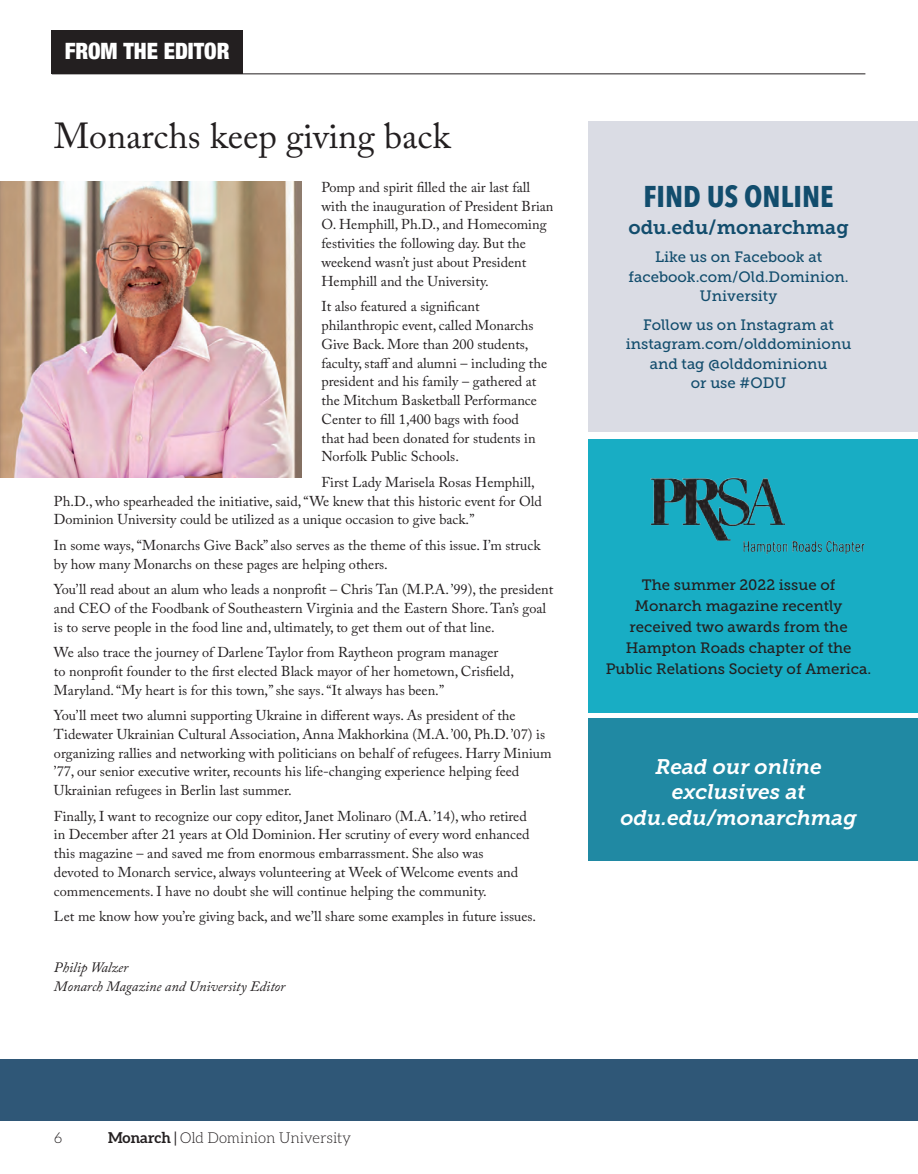
<style>
.page{position:relative;width:918px;height:1174px;background:#fff}
.page>*{position:absolute;margin:0;border:0;box-sizing:border-box;transform-origin:0 0}
.t1{font:36px "Adobe Caslon Pro";color:#231f20}
.t2{font:700 30px "Avenir Next Condensed";color:#124d6d}
.t3{font:900 condensed 22.5px "Helvetica Neue";color:#fff}
.t4{font:italic 21px/25.5px "Museo Slab 700";color:#fff;text-align:center}
.t5{font:19.5px "Museo Slab 700";color:#124d6d}
.t6{font:15px/19.5px "Museo Slab 500";color:#124d6d;text-align:center}
.t7{font:15px/21px "Museo Slab 500";color:#231f20;text-align:center}
.t8{font:300 15px "Aleo";color:#231f20}
.t9{font:14.25px/18.8px "Adobe Caslon Pro";color:#231f20}
.t10{font:italic 14.25px/18.8px "Adobe Caslon Pro";color:#231f20}
.s1{font-weight:700}
.s2{font-weight:400}
</style>
<div class="page">
<img style="left:0;top:182px;width:301px;height:296px">
<hr style="left:52px;top:73px;width:813px;height:1px;background:#231f20">
<div style="left:51px;top:30px;width:192px;height:44px;background:#231f20"></div>
<div style="left:0;top:1059px;width:918px;height:62px;background:#2f5777"></div>
<div style="left:588px;top:439px;width:330px;height:273px;background:#18adc4"></div>
<div style="left:588px;top:718px;width:330px;height:143px;background:#2089a3"></div>
<img style="left:650px;top:477px;width:215px;height:78px">
<div style="left:588px;top:122px;width:330px;height:310px;background:#dadce4"></div>
<h3 class="t3" style="left:65px;top:32px;width:166px">FROM THE EDITOR</h3>
<h1 class="t1" style="left:54px;top:114px;width:398px">Monarchs keep giving back</h1>
<p class="t9" style="left:321px;top:178px;width:234px">Pomp and spirit filled the air last fall with the inauguration of President Brian O. Hemphill, Ph.D., and Homecoming festivities the following day. But the weekend wasn’t just about President Hemphill and the University.</p>
<p class="t9" style="left:321px;top:297px;width:227px">It also featured a significant philanthropic event, called Monarchs Give Back. More than 200 students, faculty, staff and alumni – including the president and his family – gathered at the Mitchum Basketball Performance Center to fill 1,400 bags with food<br>that had been donated for students in Norfolk Public Schools.</p>
<p class="t9" style="left:54px;top:472px;width:490px;text-indent:267px">First Lady Marisela Rosas Hemphill,<br>Ph.D., who spearheaded the initiative, said, “We knew that this historic event for Old<br>Dominion University could be utilized as a unique occasion to give back.”</p>
<p class="t9" style="left:54px;top:535px;width:488px">In some ways, “Monarchs Give Back” also serves as the theme of this issue. I’m struck by how many Monarchs on these pages are helping others.</p>
<p class="t9" style="left:54px;top:580px;width:501px">You’ll read about an alum who leads a nonprofit – Chris Tan (M.P.A. ’99), the president and CEO of the Foodbank of Southeastern Virginia and the Eastern Shore. Tan’s goal is to serve people in the food line and, ultimately, to get them out of that line.</p>
<p class="t9" style="left:54px;top:643px;width:462px">We also trace the journey of Darlene Taylor from Raytheon program manager<br>to nonprofit founder to the first elected Black mayor of her hometown, Crisfield,<br>Maryland. “My heart is for this town,” she says. “It always has been.”</p>
<p class="t9" style="left:54px;top:706px;width:499px">You’ll meet two alumni supporting Ukraine in different ways. As president of the Tidewater Ukrainian Cultural Association, Anna Makhorkina (M.A. ’00, Ph.D. ’07) is organizing rallies and networking with politicians on behalf of refugees. Harry Minium ’77, our senior executive writer, recounts his life-changing experience helping feed Ukrainian refugees in Berlin last summer.</p>
<p class="t9" style="left:54px;top:806px;width:477px">Finally, I want to recognize our copy editor, Janet Molinaro (M.A. ’14), who retired in December after 21 years at Old Dominion. Her scrutiny of every word enhanced this magazine – and saved me from enormous embarrassment. She also was devoted to Monarch service, always volunteering at Week of Welcome events and commencements. I have no doubt she will continue helping the community.</p>
<p class="t9" style="left:54px;top:907px;width:484px">Let me know how you’re giving back, and we’ll share some examples in future issues.</p>
<p class="t10" style="left:54px;top:958px;width:233px">Philip Walzer<br>Monarch Magazine and University Editor</p>
<h2 class="t2" style="left:644px;top:178px;width:191px">FIND US ONLINE</h2>
<h3 class="t5" style="left:628px;top:216px;width:222px">odu.edu/monarchmag</h3>
<p class="t6" style="left:628px;top:247px;width:222px">Like us on Facebook at facebook.com/Old.Dominion.<br>University</p>
<p class="t6" style="left:626px;top:315px;width:227px">Follow us on Instagram at instagram.com/olddominionu and tag @olddominionu<br>or use #ODU</p>
<p class="t7" style="left:606px;top:575px;width:267px">The summer 2022 issue of<br>Monarch magazine recently received two awards from the<br>Hampton Roads chapter of the<br>Public Relations Society of America.</p>
<h3 class="t4" style="left:620px;top:754px;width:238px">Read our online exclusives at odu.edu/monarchmag</h3>
<p class="t8" style="left:54px;top:1129px;width:10px">6</p>
<p class="t8" style="left:108px;top:1129px;width:245px"><span class="s1">Monarch</span> <span class="s2">|</span> Old Dominion University</p>
</div>
